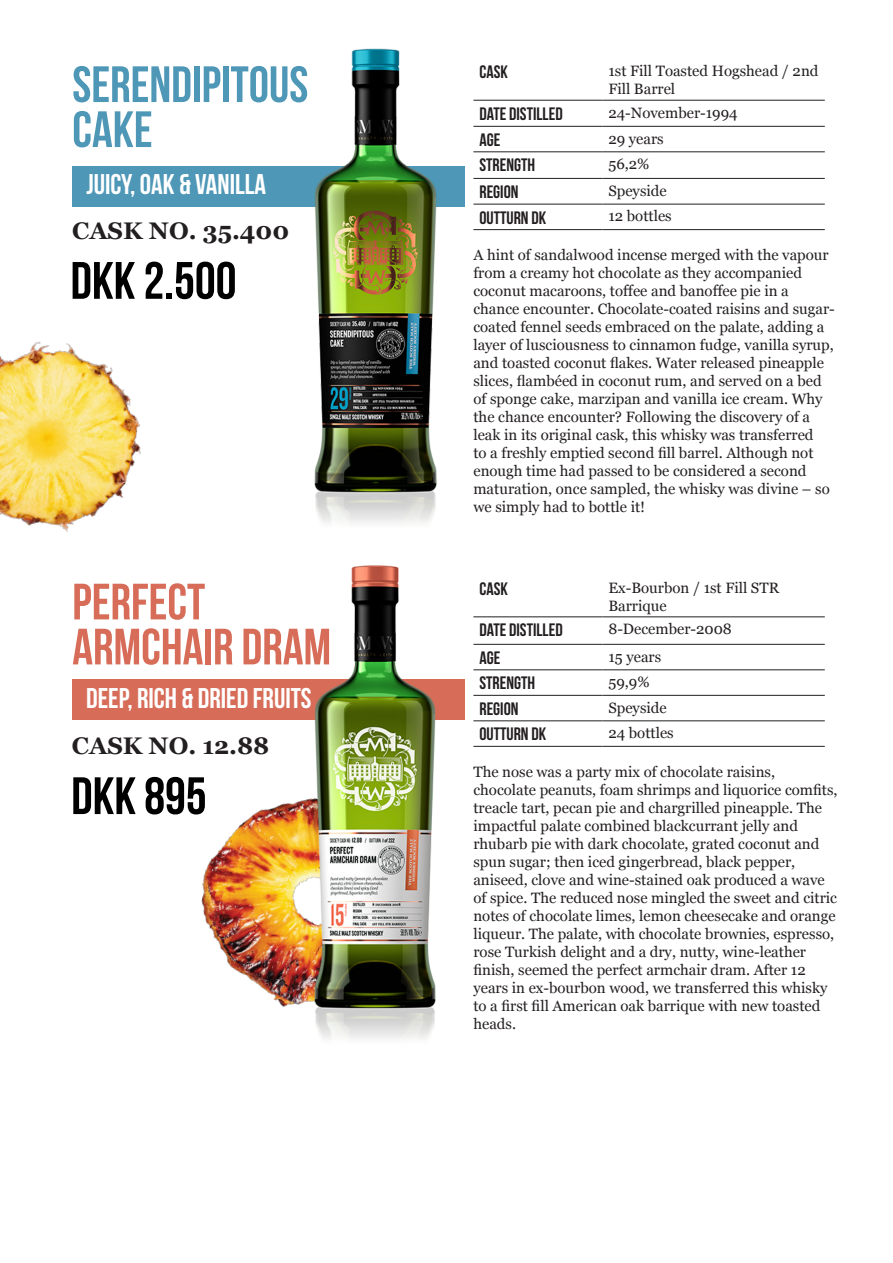
<style>
.page{position:relative;width:893px;height:1263px;background:#fff}
.page>*{position:absolute;margin:0;border:0;box-sizing:border-box;transform-origin:0 0}
.t1{font:700 52.5px "Bebas Neue";color:#000001}
.t2{font:700 51px/45px "Bebas Neue";color:#d76d59}
.t3{font:700 51px/45px "Bebas Neue";color:#4e97b7}
.t4{font:700 28.5px "Bebas Neue";color:#fff}
.t5{font:700 24px "Georgia";color:#231f20}
.t6{font:700 18px "Bebas Neue";color:#231f20}
.t7{font:15px/18px "Georgia";color:#231f20}
</style>
<div class="page">
<img style="left:201px;top:798px;width:112px;height:209px">
<img style="left:0;top:341px;width:141px;height:191px">
<div style="left:72px;top:166px;width:393px;height:40px;background:#4e97b7"></div>
<img style="left:313px;top:48px;width:127px;height:466px">
<hr style="left:473px;top:100px;width:129px;height:1px;background:#231f20">
<hr style="left:602px;top:100px;width:223px;height:1px;background:#231f20">
<hr style="left:473px;top:126px;width:129px;height:1px;background:#231f20">
<hr style="left:602px;top:126px;width:223px;height:1px;background:#231f20">
<hr style="left:473px;top:151px;width:129px;height:1px;background:#231f20">
<hr style="left:602px;top:151px;width:223px;height:1px;background:#231f20">
<hr style="left:473px;top:178px;width:129px;height:1px;background:#231f20">
<hr style="left:602px;top:178px;width:223px;height:1px;background:#231f20">
<hr style="left:473px;top:204px;width:129px;height:1px;background:#231f20">
<hr style="left:602px;top:204px;width:223px;height:1px;background:#231f20">
<hr style="left:473px;top:229px;width:129px;height:1px;background:#231f20">
<hr style="left:602px;top:229px;width:223px;height:1px;background:#231f20">
<div style="left:72px;top:679px;width:393px;height:40px;background:#d76d59"></div>
<img style="left:313px;top:514px;width:126px;height:525px">
<hr style="left:473px;top:616px;width:129px;height:1px;background:#231f20">
<hr style="left:602px;top:616px;width:223px;height:1px;background:#231f20">
<hr style="left:473px;top:644px;width:129px;height:1px;background:#231f20">
<hr style="left:602px;top:644px;width:223px;height:1px;background:#231f20">
<hr style="left:473px;top:669px;width:129px;height:1px;background:#231f20">
<hr style="left:602px;top:669px;width:223px;height:1px;background:#231f20">
<hr style="left:473px;top:695px;width:129px;height:1px;background:#231f20">
<hr style="left:602px;top:695px;width:223px;height:1px;background:#231f20">
<hr style="left:473px;top:720px;width:129px;height:1px;background:#231f20">
<hr style="left:602px;top:720px;width:223px;height:1px;background:#231f20">
<hr style="left:473px;top:746px;width:129px;height:1px;background:#231f20">
<hr style="left:602px;top:746px;width:223px;height:1px;background:#231f20">
<p class="t3" style="left:72px;top:61px;width:238px">SERENDIPITOUS<br>CAKE</p>
<p class="t4" style="left:86px;top:169px;width:181px">JUICY, OAK &amp; VANILLA</p>
<p class="t5" style="left:72px;top:213px;width:218px">CASK NO. 35.400</p>
<p class="t1" style="left:71px;top:252px;width:167px">DKK 2.500</p>
<p class="t2" style="left:72px;top:579px;width:260px">PERFECT<br>ARMCHAIR DRAM</p>
<p class="t4" style="left:86px;top:683px;width:227px">DEEP, RICH &amp; DRIED FRUITS</p>
<p class="t5" style="left:72px;top:728px;width:199px">CASK NO. 12.88</p>
<p class="t1" style="left:71px;top:767px;width:137px">DKK 895</p>
<p class="t6" style="left:479px;top:62px;width:30px">CASK</p>
<p class="t7" style="left:608px;top:61px;width:212px">1st Fill Toasted Hogshead / 2nd<br>Fill Barrel</p>
<p class="t6" style="left:479px;top:104px;width:85px">DATE DISTILLED</p>
<p class="t7" style="left:608px;top:103px;width:131px">24-November-1994</p>
<p class="t6" style="left:479px;top:130px;width:22px">AGE</p>
<p class="t7" style="left:608px;top:129px;width:57px">29 years</p>
<p class="t6" style="left:479px;top:155px;width:57px">STRENGTH</p>
<p class="t7" style="left:608px;top:154px;width:43px">56,2%</p>
<p class="t6" style="left:479px;top:182px;width:41px">REGION</p>
<p class="t7" style="left:608px;top:181px;width:60px">Speyside</p>
<p class="t6" style="left:479px;top:208px;width:68px">OUTTURN DK</p>
<p class="t7" style="left:608px;top:207px;width:65px">12 bottles</p>
<p class="t7" style="left:473px;top:245px;width:363px">A hint of sandalwood incense merged with the vapour from a creamy hot chocolate as they accompanied coconut macaroons, toffee and banoffee pie in a chance encounter. Chocolate-coated raisins and sugar&shy;coated fennel seeds embraced on the palate, adding a layer of lusciousness to cinnamon fudge, vanilla syrup, and toasted coconut flakes. Water released pineapple slices, flambéed in coconut rum, and served on a bed of sponge cake, marzipan and vanilla ice cream. Why the chance encounter? Following the discovery of a leak in its original cask, this whisky was transferred<br>to a freshly emptied second fill barrel. Although not enough time had passed to be considered a second maturation, once sampled, the whisky was divine – so we simply had to bottle it!</p>
<p class="t6" style="left:479px;top:579px;width:30px">CASK</p>
<p class="t7" style="left:608px;top:578px;width:172px">Ex-Bourbon / 1st Fill STR<br>Barrique</p>
<p class="t6" style="left:479px;top:620px;width:85px">DATE DISTILLED</p>
<p class="t7" style="left:608px;top:619px;width:125px">8-December-2008</p>
<p class="t6" style="left:479px;top:648px;width:22px">AGE</p>
<p class="t7" style="left:608px;top:647px;width:54px">15 years</p>
<p class="t6" style="left:479px;top:673px;width:57px">STRENGTH</p>
<p class="t7" style="left:608px;top:672px;width:43px">59,9%</p>
<p class="t6" style="left:479px;top:699px;width:41px">REGION</p>
<p class="t7" style="left:608px;top:698px;width:60px">Speyside</p>
<p class="t6" style="left:479px;top:724px;width:68px">OUTTURN DK</p>
<p class="t7" style="left:608px;top:723px;width:67px">24 bottles</p>
<p class="t7" style="left:473px;top:762px;width:366px">The nose was a party mix of chocolate raisins, chocolate peanuts, foam shrimps and liquorice comfits, treacle tart, pecan pie and chargrilled pineapple. The impactful palate combined blackcurrant jelly and rhubarb pie with dark chocolate, grated coconut and spun sugar; then iced gingerbread, black pepper, aniseed, clove and wine-stained oak produced a wave of spice. The reduced nose mingled the sweet and citric notes of chocolate limes, lemon cheesecake and orange liqueur. The palate, with chocolate brownies, espresso, rose Turkish delight and a dry, nutty, wine-leather finish, seemed the perfect armchair dram. After 12 years in ex-bourbon wood, we transferred this whisky to a first fill American oak barrique with new toasted heads.</p>
</div>
